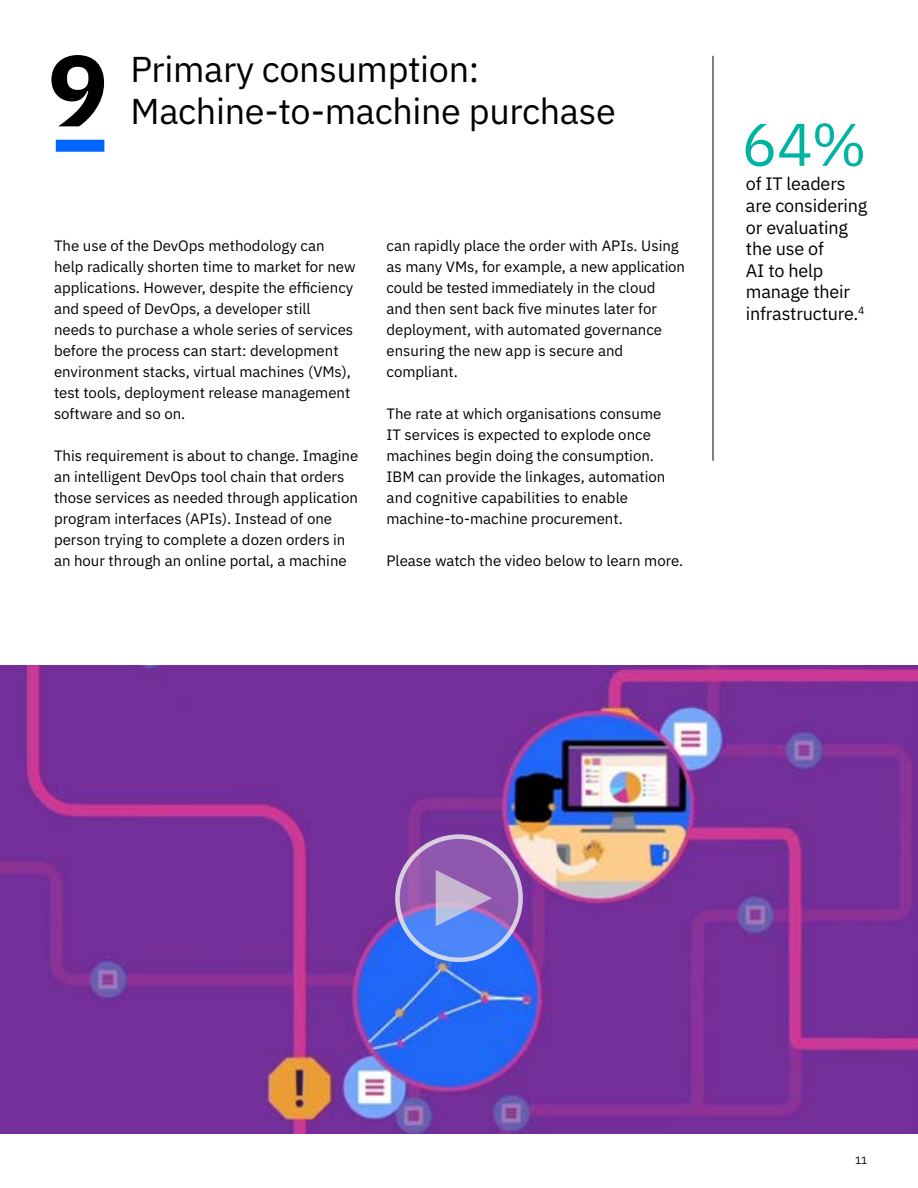
<style>
.page{position:relative;width:918px;height:1188px;background:#fff}
.page>*{position:absolute;margin:0;border:0;box-sizing:border-box;transform-origin:0 0}
.t1{font:700 100.5px "IBM Plex Sans";color:#000}
.t2{font:60px "IBM Plex Sans";color:#00b4a0}
.t3{font:36px/42px "IBM Plex Sans";letter-spacing:-.01em;color:#000}
.t4{font:18px/21.6px "IBM Plex Sans";letter-spacing:-.01em;color:#000}
.t5{font:15px/21px "IBM Plex Sans";color:#000}
.t6{font:10.5px "IBM Plex Sans";color:#000}
</style>
<div class="page">
<div style="left:56px;top:140px;width:48px;height:12px;background:#0064ff"></div>
<img style="left:0;top:665px;width:918px;height:469px">
<svg style="left:397px;top:837px;width:124px;height:123px;background:#8170c9"></svg>
<hr style="left:713px;top:56px;width:1px;height:405px;background:#000">
<svg style="left:435px;top:869px;width:57px;height:58px;background:#9d8fce"></svg>
<div style="left:395px;top:834px;width:128px;height:128px;border:4px solid #ececec;border-radius:50%"></div>
<h1 class="t1" style="left:48px;top:11px;width:62px">9</h1>
<h3 class="t3" style="left:130px;top:45px;width:487px">Primary consumption:<br>Machine-to-machine purchase</h3>
<p class="t5" style="left:54px;top:234px;width:303px">The use of the DevOps methodology can help radically shorten time to market for new applications. However, despite the efficiency and speed of DevOps, a developer still<br>needs to purchase a whole series of services before the process can start: development environment stacks, virtual machines (VMs), test tools, deployment release management software and so on.</p>
<p class="t5" style="left:54px;top:444px;width:306px">This requirement is about to change. Imagine an intelligent DevOps tool chain that orders those services as needed through application program interfaces (APIs). Instead of one person trying to complete a dozen orders in an hour through an online portal, a machine</p>
<p class="t5" style="left:387px;top:234px;width:300px">can rapidly place the order with APIs. Using as many VMs, for example, a new application could be tested immediately in the cloud<br>and then sent back five minutes later for deployment, with automated governance ensuring the new app is secure and compliant.</p>
<p class="t5" style="left:387px;top:402px;width:280px">The rate at which organisations consume IT services is expected to explode once machines begin doing the consumption.<br>IBM can provide the linkages, automation and cognitive capabilities to enable machine-to-machine procurement.</p>
<p class="t5" style="left:387px;top:549px;width:298px">Please watch the video below to learn more.</p>
<h2 class="t2" style="left:742px;top:99px;width:127px">64%</h2>
<p class="t4" style="left:746px;top:172px;width:123px">of IT leaders are considering or evaluating the use of<br>AI to help manage their infrastructure.<sup>4</sup></p>
<p class="t6" style="left:855px;top:1152px;width:14px">11</p>
</div>
